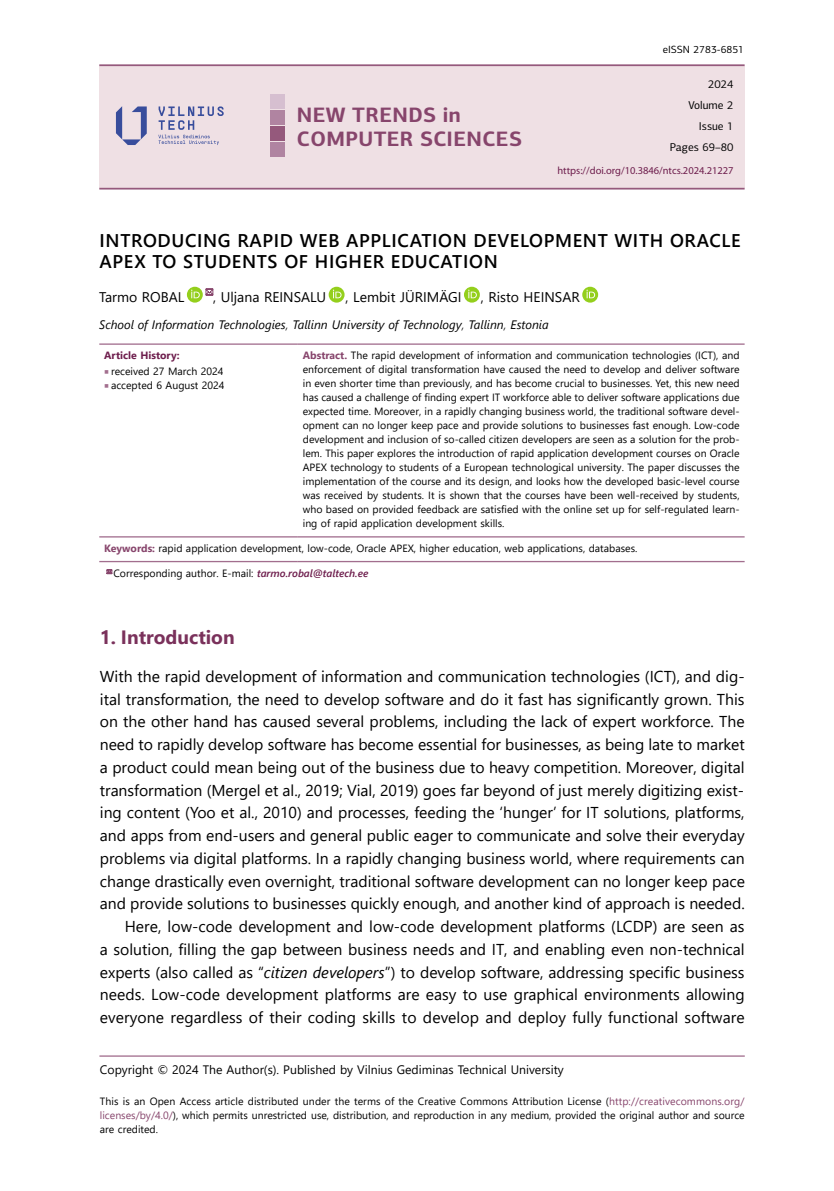
<style>
.page{position:relative;width:834px;height:1191px;background:#fff}
.page>*{position:absolute;margin:0;border:0;box-sizing:border-box;transform-origin:0 0}
.t1{font:700 20.82px/24px "PF Centro Sans Pro";letter-spacing:.02em;color:#87456c}
.t2{font:700 19.25px "Segoe UI";color:#7a315b}
.t3{font:600 18.38px/21px "Segoe UI";letter-spacing:.035em;color:#000}
.t4{font:15.75px/22.8px "Segoe UI";color:#000;text-align:right}
.t5{font:14px "Segoe UI";color:#000}
.t6{font:italic 12.25px "Segoe UI";color:#000}
.t7{font:12.25px "Segoe UI";color:#000}
.t8{font:11.38px/21.2px "PF Centro Sans Pro";color:#000;text-align:right}
.t9{font:10.5px/14px "Segoe UI";color:#000;text-align:justify}
.t10{font:10.5px "Myriad Pro";color:#6e1e4d}
.t11{font:700 10.5px "Segoe UI";color:#6e1e4d}
.t12{font:10.5px "PF Centro Sans Pro";color:#000}
.s1{font-weight:300}
.s2{font-weight:700;color:#87456c}
.s3{font-family:"Minion Pro";font-size:12.25px;color:#a26e8e}
.s4{font-weight:600;font-style:italic;color:#6e1e4d}
.s5{font-style:italic}
.s6{color:#87456c}
</style>
<div class="page">
<hr style="left:99px;top:1055px;width:645px;height:1px;background:#a26e8e">
<div style="left:99px;top:66px;width:645px;height:122px;background:#efe0e4"></div>
<hr style="left:99px;top:64px;width:645px;height:2px;background:#95597c">
<hr style="left:99px;top:188px;width:645px;height:1px;background:#95597c">
<div style="left:270px;top:94px;width:14px;height:15px;background:#d6bfd0"></div>
<div style="left:270px;top:110px;width:14px;height:15px;background:#b084a1"></div>
<div style="left:270px;top:126px;width:14px;height:15px;background:#95597c"></div>
<div style="left:270px;top:142px;width:14px;height:15px;background:#b084a1"></div>
<svg style="left:116px;top:106px;width:31px;height:39px"></svg>
<svg style="left:158px;top:106px;width:66px;height:39px"></svg>
<svg style="left:187px;top:287px;width:16px;height:16px"></svg>
<svg style="left:191px;top:288px;width:23px;height:10px"></svg>
<svg style="left:328px;top:287px;width:16px;height:16px"></svg>
<svg style="left:333px;top:290px;width:8px;height:8px"></svg>
<svg style="left:464px;top:287px;width:16px;height:16px"></svg>
<svg style="left:468px;top:290px;width:9px;height:8px"></svg>
<svg style="left:582px;top:287px;width:16px;height:16px"></svg>
<svg style="left:586px;top:290px;width:9px;height:8px"></svg>
<hr style="left:99px;top:343px;width:199px;height:2px;background:#a26e8e">
<hr style="left:298px;top:343px;width:446px;height:2px;background:#a26e8e">
<hr style="left:99px;top:536px;width:199px;height:1px;background:#a26e8e">
<hr style="left:298px;top:536px;width:446px;height:1px;background:#a26e8e">
<hr style="left:99px;top:561px;width:199px;height:1px;background:#a26e8e">
<hr style="left:298px;top:561px;width:446px;height:1px;background:#a26e8e">
<svg style="left:106px;top:569px;width:7px;height:5px"></svg>
<h1 class="t1" style="left:297px;top:102px;width:226px">NEW TRENDS in<br>COMPUTER SCIENCES</h1>
<p class="t12" style="left:662px;top:43px;width:83px">eISSN 2783-6851</p>
<p class="t8" style="left:669px;top:73px;width:65px">2024<br>Volume 2<br>Issue 1<br>Pages 69–80</p>
<p class="t10" style="left:557px;top:164px;width:178px">https://doi.org/10.3846/ntcs.2024.21227</p>
<h3 class="t3" style="left:100px;top:228px;width:642px">INTRODUCING RAPID WEB APPLICATION DEVELOPMENT WITH ORACLE<br>APEX TO STUDENTS OF HIGHER EDUCATION</h3>
<h3 class="t5" style="left:99px;top:284px;width:87px">Tarmo ROBAL</h3>
<h3 class="t5" style="left:213px;top:284px;width:114px">, Uljana REINSALU</h3>
<h3 class="t5" style="left:345px;top:284px;width:117px">, Lembit JÜRIMÄGI</h3>
<h3 class="t5" style="left:480px;top:284px;width:100px">, Risto HEINSAR</h3>
<p class="t6" style="left:99px;top:313px;width:451px">School of Information Technologies<span class="s1">,</span> Tallinn University of Technology<span class="s1">,</span> Tallinn<span class="s1">,</span> Estonia</p>
<p class="t11" style="left:104px;top:346px;width:77px">Article History:</p>
<p class="t9" style="left:303px;top:348px;width:438px"><span class="s2">Abstract.</span> The rapid development of information and communication technologies (ICT), and enforcement of digital transformation have caused the need to develop and deliver software in even shorter time than previously, and has become crucial to businesses. Yet, this new need has caused a challenge of finding expert IT workforce able to deliver software applications due expected time. Moreover, in a rapidly changing business world, the traditional software devel&shy;opment can no longer keep pace and provide solutions to businesses fast enough. Low-code development and inclusion of so-called citizen developers are seen as a solution for the prob&shy;lem. This paper explores the introduction of rapid application development courses on Oracle APEX technology to students of a European technological university. The paper discusses the implementation of the course and its design, and looks how the developed basic-level course was received by students. It is shown that the courses have been well-received by students, who based on provided feedback are satisfied with the online set up for self-regulated learn&shy;ing of rapid application development skills.</p>
<p class="t9" style="left:104px;top:364px;width:121px"><span class="s3">■</span> received 27 March 2024</p>
<p class="t9" style="left:104px;top:378px;width:122px"><span class="s3">■</span> accepted 6 August 2024</p>
<p class="t9" style="left:104px;top:540px;width:534px"><span class="s2">Keywords:</span> rapid application development, low-code, Oracle APEX, higher education, web applications, databases.</p>
<p class="t9" style="left:113px;top:565px;width:256px">Corresponding author. E-mail: <span class="s4">tarmo.robal@taltech.ee</span></p>
<h2 class="t2" style="left:100px;top:619px;width:136px">1. Introduction</h2>
<p class="t4" style="left:100px;top:663px;width:646px">With the rapid development of information and communication technologies (ICT), and dig&shy;ital transformation, the need to develop software and do it fast has significantly grown. This on the other hand has caused several problems, including the lack of expert workforce. The need to rapidly develop software has become essential for businesses, as being late to market a product could mean being out of the business due to heavy competition. Moreover, digital transformation (Mergel et al., 2019; Vial, 2019) goes far beyond of just merely digitizing exist&shy;ing content (Yoo et al., 2010) and processes, feeding the ‘hunger’ for IT solutions, platforms, and apps from end-users and general public eager to communicate and solve their everyday problems via digital platforms. In a rapidly changing business world, where requirements can change drastically even overnight, traditional software development can no longer keep pace and provide solutions to businesses quickly enough, and another kind of approach is needed.<br>Here, low-code development and low-code development platforms (LCDP) are seen as<br>a solution, filling the gap between business needs and IT, and enabling even non-technical experts (also called as “<span class="s5">citizen developers</span>”) to develop software, addressing specific business needs. Low-code development platforms are easy to use graphical environments allowing everyone regardless of their coding skills to develop and deploy fully functional software</p>
<p class="t7" style="left:100px;top:1058px;width:465px">Copyright © 2024 The Author(s). Published by Vilnius Gediminas Technical University</p>
<p class="t9" style="left:100px;top:1093px;width:646px">This is an Open Access article distributed under the terms of the Creative Commons Attribution License (<span class="s6">http://creativecommons.org/ licenses/by/4.0/</span>), which permits unrestricted use, distribution, and reproduction in any medium, provided the original author and source are credited.</p>
</div>
